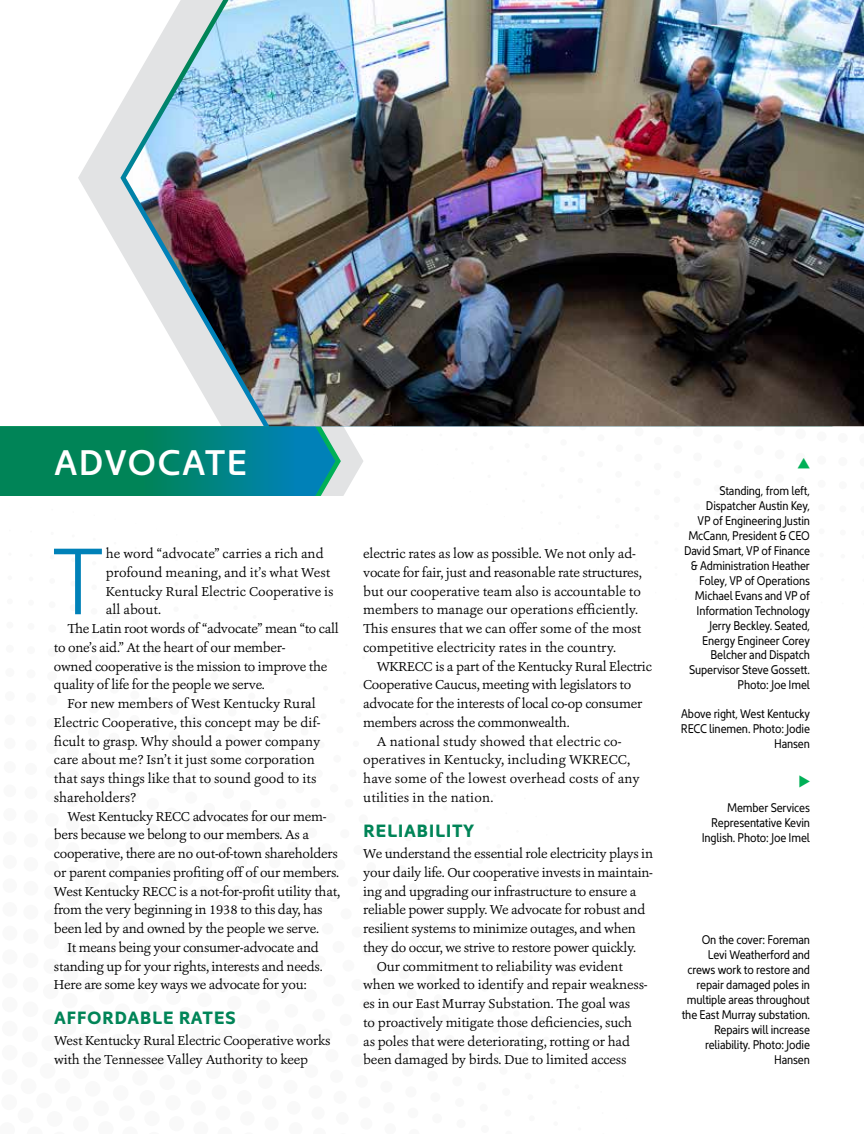
<style>
.page{position:relative;width:864px;height:1134px;background:#fff}
.page>*{position:absolute;margin:0;border:0;box-sizing:border-box;transform-origin:0 0}
.t1{font:300 94.95px "Kyrial Display Pro";color:#0081b8}
.t2{font:600 36px "Kyrial Display Pro";letter-spacing:.03em;color:#fff}
.t3{font:19.5px "Proxima Nova";color:#00b057}
.t4{font:700 18px "Kyrial Display Pro";letter-spacing:.03em;color:#008457}
.t5{font:13.5px/18.8px "Ashbury";letter-spacing:-.02em;color:#000}
.t6{font:13.5px/18.8px "Ashbury";color:#000}
.t7{font:13.5px "Ashbury";letter-spacing:.01em;color:#000}
.t8{font:12.75px/15px "Kyrial Sans Pro Regular Cond";letter-spacing:-.01em;color:#000;text-align:right}
</style>
<div class="page">
<svg style="left:0;top:426px;width:364px;height:70px;background:#158d7f"></svg>
<svg style="left:78px;top:106px;width:42px;height:144px"></svg>
<img style="left:126px;top:0;width:738px;height:426px">
<h2 class="t2" style="left:54px;top:436px;width:195px">ADVOCATE</h2>
<h1 class="t1" style="left:52px;top:510px;width:54px">T</h1>
<p class="t6" style="left:106px;top:544px;width:219px">he word “advocate” carries a rich and</p>
<p class="t6" style="left:106px;top:563px;width:226px">profound meaning, and it’s what West</p>
<p class="t6" style="left:106px;top:582px;width:229px">Kentucky Rural Electric Cooperative is</p>
<p class="t6" style="left:106px;top:600px;width:57px">all about.</p>
<p class="t5" style="left:67px;top:619px;width:273px">The Latin root words of “advocate” mean “to call</p>
<p class="t5" style="left:54px;top:638px;width:233px">to one’s aid.” At the heart of our member-</p>
<p class="t5" style="left:54px;top:657px;width:275px">owned cooperative is the mission to improve the</p>
<p class="t5" style="left:54px;top:675px;width:212px">quality of life for the people we serve.</p>
<p class="t6" style="left:67px;top:694px;width:250px">For new members of West Kentucky Rural</p>
<p class="t6" style="left:54px;top:713px;width:268px">Electric Cooperative, this concept may be dif-</p>
<p class="t6" style="left:54px;top:732px;width:268px">ficult to grasp. Why should a power company</p>
<p class="t6" style="left:54px;top:750px;width:262px">care about me? Isn’t it just some corporation</p>
<p class="t6" style="left:54px;top:769px;width:264px">that says things like that to sound good to its</p>
<p class="t6" style="left:54px;top:788px;width:84px">shareholders?</p>
<p class="t5" style="left:67px;top:807px;width:260px">West Kentucky RECC advocates for our mem-</p>
<p class="t5" style="left:54px;top:825px;width:257px">bers because we belong to our members. As a</p>
<p class="t5" style="left:54px;top:844px;width:285px">cooperative, there are no out-of-town shareholders</p>
<p class="t5" style="left:54px;top:863px;width:287px">or parent companies profiting off of our members.</p>
<p class="t5" style="left:54px;top:882px;width:288px">West Kentucky RECC is a not-for-profit utility that,</p>
<p class="t5" style="left:54px;top:900px;width:270px">from the very beginning in 1938 to this day, has</p>
<p class="t5" style="left:54px;top:919px;width:267px">been led by and owned by the people we serve.</p>
<p class="t5" style="left:67px;top:938px;width:253px">It means being your consumer-advocate and</p>
<p class="t5" style="left:54px;top:957px;width:270px">standing up for your rights, interests and needs.</p>
<p class="t5" style="left:54px;top:975px;width:254px">Here are some key ways we advocate for you:</p>
<h3 class="t4" style="left:54px;top:1005px;width:184px">AFFORDABLE RATES</h3>
<p class="t5" style="left:54px;top:1032px;width:278px">West Kentucky Rural Electric Cooperative works with the Tennessee Valley Authority to keep</p>
<p class="t6" style="left:363px;top:544px;width:280px">electric rates as low as possible. We not only ad&shy;vocate for fair, just and reasonable rate structures, but our cooperative team also is accountable to members to manage our operations efficiently.<br>This ensures that we can offer some of the most competitive electricity rates in the country.</p>
<p class="t5" style="left:377px;top:657px;width:277px">WKRECC is a part of the Kentucky Rural Electric</p>
<p class="t5" style="left:363px;top:675px;width:270px">Cooperative Caucus, meeting with legislators to</p>
<p class="t5" style="left:363px;top:694px;width:281px">advocate for the interests of local co-op consumer</p>
<p class="t5" style="left:363px;top:713px;width:208px">members across the commonwealth.</p>
<p class="t7" style="left:377px;top:732px;width:246px">A national study showed that electric co-</p>
<p class="t7" style="left:363px;top:751px;width:269px">operatives in Kentucky, including WKRECC,</p>
<p class="t7" style="left:363px;top:770px;width:278px">have some of the lowest overhead costs of any</p>
<p class="t7" style="left:363px;top:789px;width:132px">utilities in the nation.</p>
<h3 class="t4" style="left:363px;top:818px;width:113px">RELIABILITY</h3>
<p class="t5" style="left:363px;top:844px;width:291px">We understand the essential role electricity plays in</p>
<p class="t5" style="left:363px;top:863px;width:291px">your daily life. Our cooperative invests in maintain-</p>
<p class="t5" style="left:363px;top:882px;width:275px">ing and upgrading our infrastructure to ensure a</p>
<p class="t5" style="left:363px;top:900px;width:284px">reliable power supply. We advocate for robust and</p>
<p class="t5" style="left:363px;top:919px;width:274px">resilient systems to minimize outages, and when</p>
<p class="t5" style="left:363px;top:938px;width:274px">they do occur, we strive to restore power quickly.</p>
<p class="t5" style="left:377px;top:957px;width:248px">Our commitment to reliability was evident</p>
<p class="t5" style="left:363px;top:975px;width:286px">when we worked to identify and repair weakness-</p>
<p class="t5" style="left:363px;top:994px;width:268px">es in our East Murray Substation. The goal was</p>
<p class="t5" style="left:363px;top:1013px;width:271px">to proactively mitigate those deficiencies, such</p>
<p class="t5" style="left:363px;top:1032px;width:268px">as poles that were deteriorating, rotting or had</p>
<p class="t5" style="left:363px;top:1050px;width:265px">been damaged by birds. Due to limited access</p>
<h3 class="t3" style="left:798px;top:448px;width:14px">▲</h3>
<p class="t8" style="left:684px;top:482px;width:127px">Standing, from left,<br>Dispatcher Austin Key,<br>VP of Engineering Justin<br>McCann, President &amp; CEO<br>David Smart, VP of Finance &amp; Administration Heather<br>Foley, VP of Operations<br>Michael Evans and VP of<br>Information Technology<br>Jerry Beckley. Seated,<br>Energy Engineer Corey<br>Belcher and Dispatch<br>Supervisor Steve Gossett.<br>Photo: Joe Imel</p>
<p class="t8" style="left:681px;top:705px;width:131px">Above right, West Kentucky<br>RECC linemen. Photo: Jodie<br>Hansen</p>
<h3 class="t3" style="left:799px;top:766px;width:13px">⊲</h3>
<p class="t8" style="left:702px;top:799px;width:110px">Member Services<br>Representative Kevin<br>Inglish. Photo: Joe Imel</p>
<p class="t8" style="left:682px;top:931px;width:130px">On the cover: Foreman<br>Levi Weatherford and crews work to restore and repair damaged poles in multiple areas throughout the East Murray substation.<br>Repairs will increase reliability. Photo: Jodie<br>Hansen</p>
</div>
